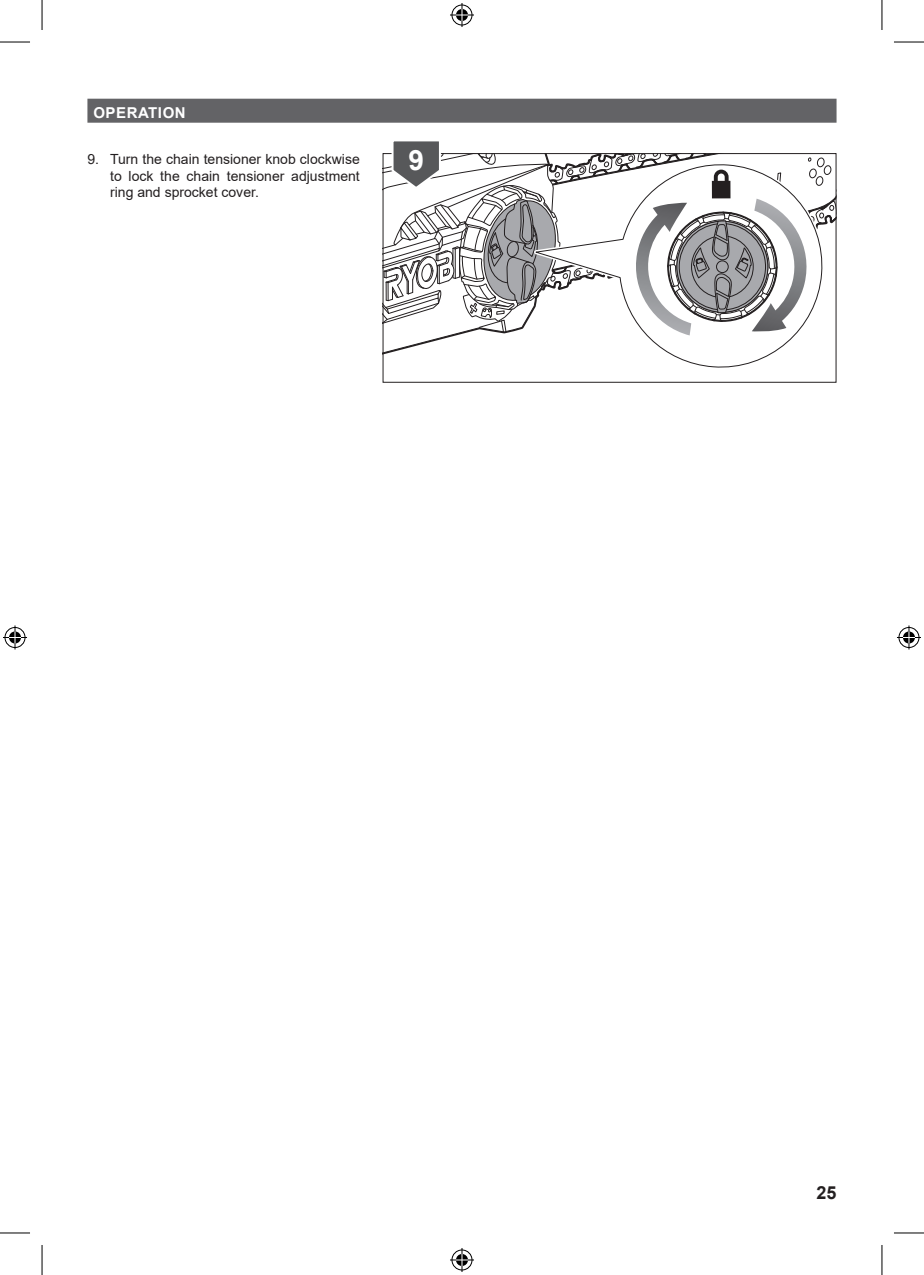
<style>
.page{position:relative;width:924px;height:1275px;background:#fff}
.page>*{position:absolute;margin:0;border:0;box-sizing:border-box;transform-origin:0 0}
.t1{font:700 28px "Arial";color:#fff}
.t2{font:700 18px "Arial";color:#231f20}
.t3{font:700 15px "Arial";letter-spacing:.035em;color:#fff}
.t4{font:14px/16.8px "Arial";color:#231f20}
</style>
<div class="page">
<div style="left:87px;top:99px;width:749px;height:24px;background:#636366"></div>
<svg style="left:382px;top:141px;width:454px;height:242px"></svg>
<hr style="left:0;top:42px;width:30px;height:1px;background:#000">
<hr style="left:893px;top:42px;width:30px;height:1px;background:#000">
<hr style="left:0;top:1232px;width:30px;height:1px;background:#000">
<hr style="left:893px;top:1232px;width:30px;height:1px;background:#000">
<hr style="left:42px;top:0;width:1px;height:30px;background:#000">
<hr style="left:42px;top:1245px;width:1px;height:30px;background:#000">
<hr style="left:881px;top:0;width:1px;height:30px;background:#000">
<hr style="left:881px;top:1245px;width:1px;height:30px;background:#000">
<svg style="left:450px;top:3px;width:24px;height:24px"></svg>
<svg style="left:450px;top:1248px;width:24px;height:24px"></svg>
<svg style="left:3px;top:625px;width:24px;height:24px"></svg>
<svg style="left:897px;top:625px;width:23px;height:24px"></svg>
<p class="t3" style="left:93px;top:102px;width:94px">OPERATION</p>
<p class="t4" style="left:87px;top:150px;width:274px">9. Turn the chain tensioner knob clockwise</p>
<h1 class="t1" style="left:408px;top:140px;width:17px">9</h1>
<p class="t4" style="left:110px;top:167px;width:251px">to lock the chain tensioner adjustment ring and sprocket cover.</p>
<p class="t2" style="left:816px;top:1180px;width:22px">25</p>
</div>
